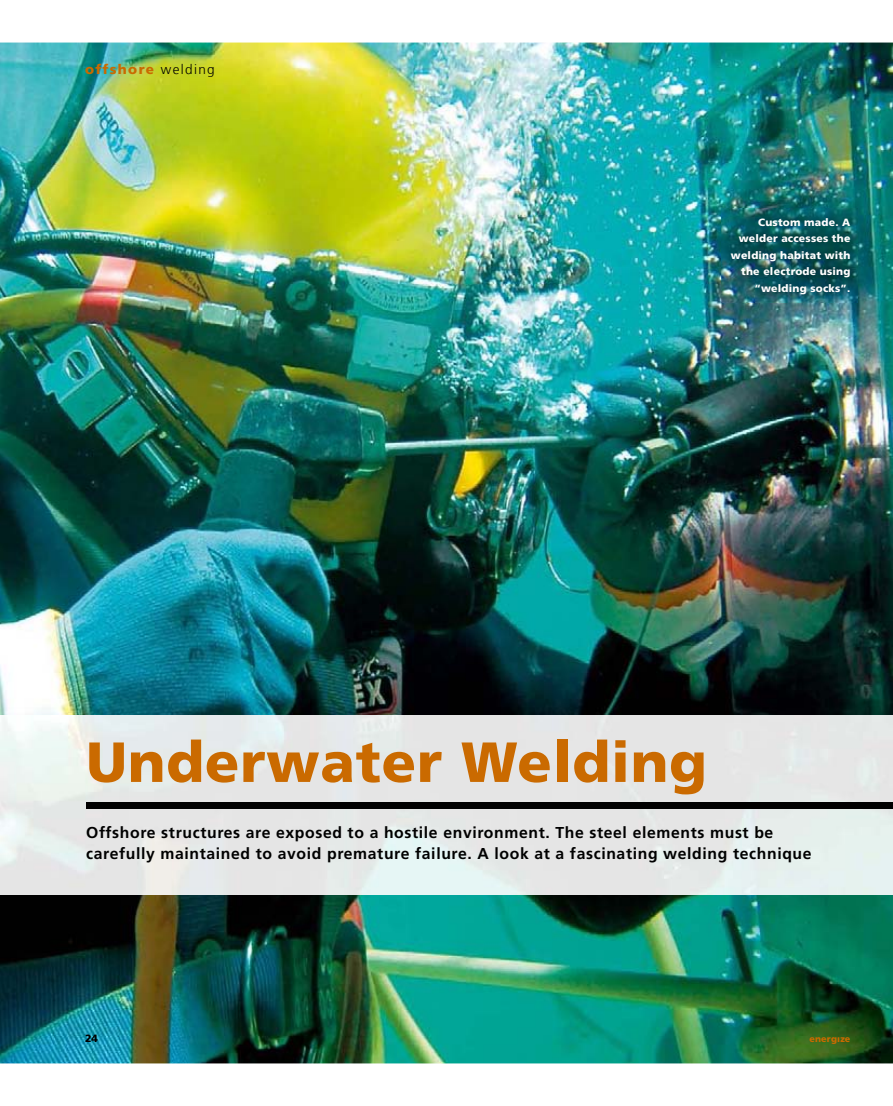
<style>
.page{position:relative;width:893px;height:1106px;background:#fff}
.page>*{position:absolute;margin:0;border:0;box-sizing:border-box;transform-origin:0 0}
.t1{font:900 56.55px "Frutiger LT Com";letter-spacing:.015em;color:#ca6a00}
.t2{font:700 15.75px/21px "Frutiger LT Com";letter-spacing:.04em;color:#000}
.t3{font:900 13.5px "Frutiger LT Com";letter-spacing:.1em;color:#ca6a00}
.t4{font:900 10.5px/16.5px "Frutiger LT Com";letter-spacing:.02em;color:#fff;text-align:right}
.t5{font:900 10.5px "Frutiger LT Com";color:#000}
.t6{font:900 9px "Frutiger LT Com";letter-spacing:.015em;color:#ca6a00}
.s1{font-weight:300;color:#000}
</style>
<div class="page">
<img style="left:0;top:43px;width:893px;height:1020px">
<img style="left:0;top:715px;width:893px;height:179px">
<img style="left:721px;top:209px;width:136px;height:93px">
<div style="left:86px;top:802px;width:807px;height:7px;background:#000"></div>
<p class="t3" style="left:85px;top:61px;width:131px">offshore <span class="s1">welding</span></p>
<p class="t4" style="left:731px;top:214px;width:121px">Custom made. A welder accesses the welding habitat with the electrode using “welding socks”.</p>
<h1 class="t1" style="left:86px;top:728px;width:622px">Underwater Welding</h1>
<p class="t2" style="left:86px;top:822px;width:727px">Offshore structures are exposed to a hostile environment. The steel elements must be carefully maintained to avoid premature failure. A look at a fascinating welding technique</p>
<p class="t5" style="left:85px;top:1032px;width:15px">24</p>
<p class="t6" style="left:809px;top:1033px;width:42px">energıze</p>
</div>
